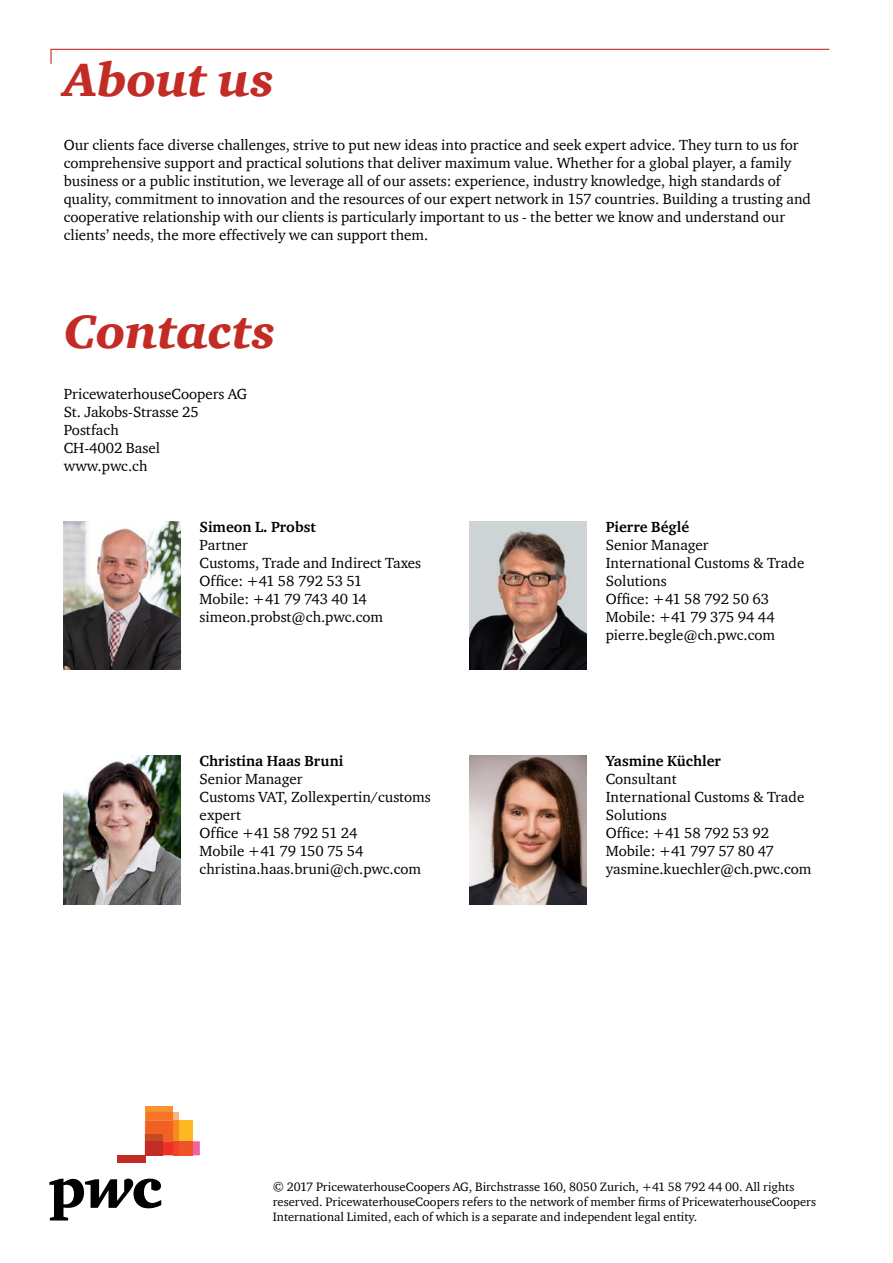
<style>
.page{position:relative;width:893px;height:1263px;background:#fff}
.page>*{position:absolute;margin:0;border:0;box-sizing:border-box;transform-origin:0 0}
.t1{font:italic 900 48px "ITC Charter Com";letter-spacing:-.005em;color:#c22c25}
.t2{font:15px/18px "ITC Charter Com";color:#000}
.t3{font:700 15px "ITC Charter Com";color:#000}
.t4{font:12.45px/15px "ITC Charter Com";color:#000}
</style>
<div class="page">
<svg style="left:50px;top:48px;width:780px;height:16px"></svg>
<img style="left:64px;top:522px;width:116px;height:148px">
<img style="left:470px;top:522px;width:116px;height:148px">
<img style="left:64px;top:756px;width:116px;height:148px">
<img style="left:470px;top:756px;width:116px;height:148px">
<svg style="left:49px;top:1178px;width:112px;height:42px"></svg>
<div style="left:145px;top:1106px;width:28px;height:6px;background:#f7942f"></div>
<svg style="left:145px;top:1112px;width:55px;height:43px"></svg>
<div style="left:145px;top:1134px;width:18px;height:7px;background:#c44926"></div>
<div style="left:145px;top:1141px;width:18px;height:14px;background:#c22c25"></div>
<div style="left:117px;top:1155px;width:28px;height:7px;background:#c22c25"></div>
<h1 class="t1" style="left:64px;top:50px;width:212px">About us</h1>
<p class="t2" style="left:64px;top:136px;width:749px">Our clients face diverse challenges, strive to put new ideas into practice and seek expert advice. They turn to us for comprehensive support and practical solutions that deliver maximum value. Whether for a global player, a family business or a public institution, we leverage all of our assets: experience, industry knowledge, high standards of quality, commitment to innovation and the resources of our expert network in 157 countries. Building a trusting and cooperative relationship with our clients is particularly important to us - the better we know and understand our clients’ needs, the more effectively we can support them.</p>
<h1 class="t1" style="left:64px;top:302px;width:213px">Contacts</h1>
<p class="t2" style="left:64px;top:384px;width:185px">PricewaterhouseCoopers AG<br>St. Jakobs-Strasse 25<br>Postfach<br>CH-4002 Basel www.pwc.ch</p>
<p class="t3" style="left:200px;top:518px;width:118px">Simeon L. Probst</p>
<p class="t2" style="left:200px;top:536px;width:223px">Partner<br>Customs, Trade and Indirect Taxes<br>Office: +41 58 792 53 51<br>Mobile: +41 79 743 40 14 simeon.probst@ch.pwc.com</p>
<p class="t3" style="left:200px;top:752px;width:145px">Christina Haas Bruni</p>
<p class="t2" style="left:200px;top:770px;width:233px">Senior Manager<br>Customs VAT, Zollexpertin/customs expert<br>Office +41 58 792 51 24<br>Mobile +41 79 150 75 54 christina.haas.bruni@ch.pwc.com</p>
<p class="t3" style="left:606px;top:518px;width:85px">Pierre Béglé</p>
<p class="t2" style="left:606px;top:536px;width:200px">Senior Manager<br>International Customs &amp; Trade<br>Solutions<br>Office: +41 58 792 50 63<br>Mobile: +41 79 375 94 44 pierre.begle@ch.pwc.com</p>
<p class="t3" style="left:606px;top:752px;width:117px">Yasmine Küchler</p>
<p class="t2" style="left:606px;top:770px;width:207px">Consultant<br>International Customs &amp; Trade<br>Solutions<br>Office: +41 58 792 53 92<br>Mobile: +41 797 57 80 47 yasmine.kuechler@ch.pwc.com</p>
<p class="t4" style="left:273px;top:1178px;width:545px">© 2017 PricewaterhouseCoopers AG, Birchstrasse 160, 8050 Zurich, +41 58 792 44 00. All rights reserved. PricewaterhouseCoopers refers to the network of member firms of PricewaterhouseCoopers<br>International Limited, each of which is a separate and independent legal entity.</p>
</div>
